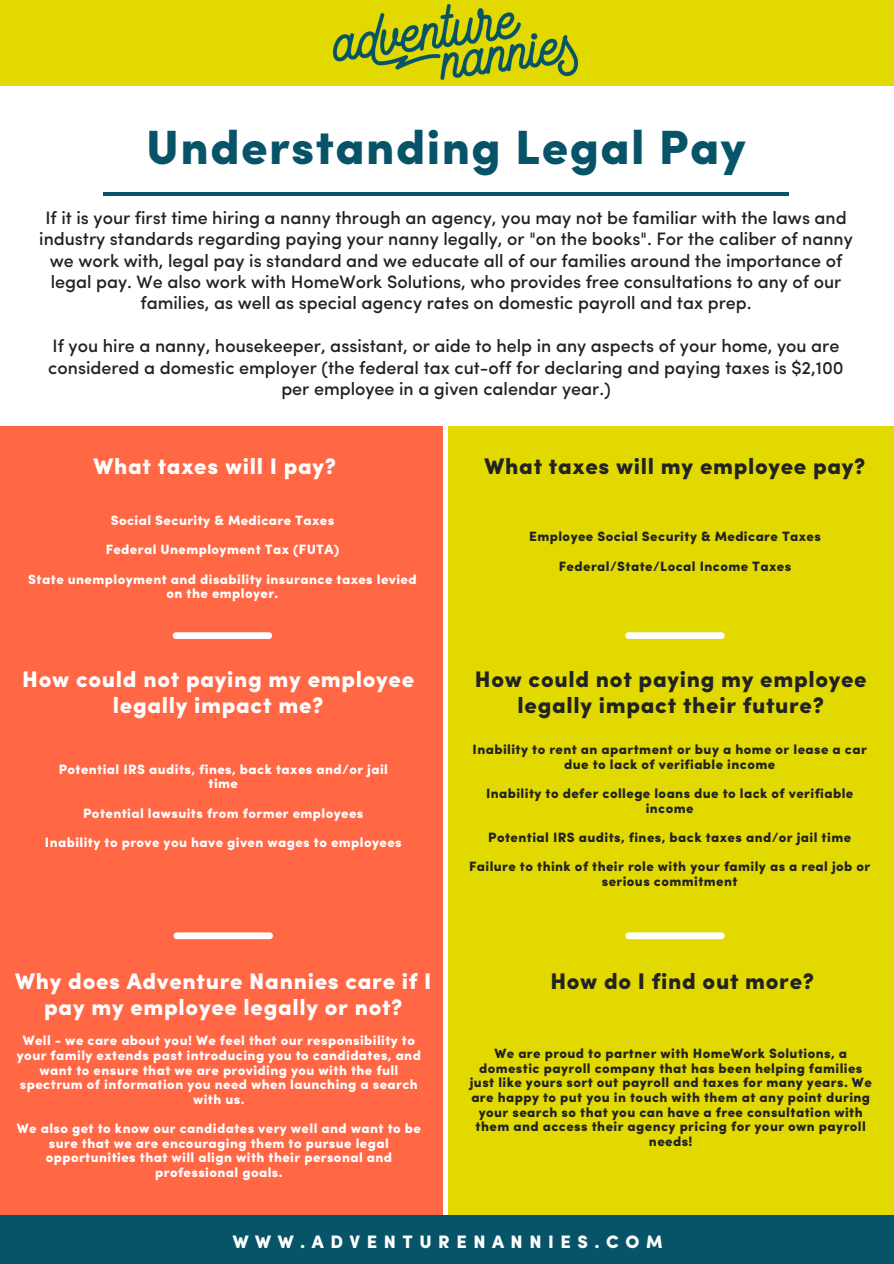
<style>
.page{position:relative;width:894px;height:1264px;background:#fff}
.page>*{position:absolute;margin:0;border:0;box-sizing:border-box;transform-origin:0 0}
.t1{font:900 48.15px "Sofia Pro";letter-spacing:.03em;color:#075468}
.t2{font:900 22.5px/26px "Sofia Pro";letter-spacing:.03em;color:#fff;text-align:center}
.t3{font:900 22.5px/26px "Sofia Pro";letter-spacing:.03em;color:#222;text-align:center}
.t4{font:500 18px/21.5px "Sofia Pro";color:#222;text-align:center}
.t5{font:900 18px "Sofia Pro";letter-spacing:.36em;color:#fff}
.t6{font:900 13.5px/14.7px "Sofia Pro";letter-spacing:.03em;color:#222;text-align:center}
.t7{font:900 13.5px/14.7px "Sofia Pro";letter-spacing:.03em;color:#fff;text-align:center}
</style>
<div class="page">
<div style="left:0;top:426px;width:442px;height:822px;background:#ff6745"></div>
<div style="left:448px;top:426px;width:445px;height:822px;background:#e1d900"></div>
<hr style="left:103px;top:193px;width:685px;height:3px;background:#075468">
<div style="left:0;top:0;width:893px;height:85px;background:#e1d900"></div>
<div style="left:0;top:1214px;width:893px;height:49px;background:#075468"></div>
<img style="left:333px;top:5px;width:244px;height:74px">
<div style="left:173px;top:632px;width:99px;height:7px;background:#fff;border-radius:3px"></div>
<div style="left:625px;top:632px;width:99px;height:7px;background:#fff;border-radius:3px"></div>
<div style="left:625px;top:932px;width:99px;height:7px;background:#fff;border-radius:3px"></div>
<div style="left:173px;top:932px;width:100px;height:7px;background:#fff;border-radius:3px"></div>
<p class="t1" style="left:146px;top:128px;width:601px">Understanding Legal Pay</p>
<p class="t4" style="left:39px;top:209px;width:814px">If it is your first time hiring a nanny through an agency, you may not be familiar with the laws and industry standards regarding paying your nanny legally, or "on the books". For the caliber of nanny we work with, legal pay is standard and we educate all of our families around the importance of legal pay. We also work with HomeWork Solutions, who provides free consultations to any of our families, as well as special agency rates on domestic payroll and tax prep.</p>
<p class="t4" style="left:48px;top:337px;width:796px">If you hire a nanny, housekeeper, assistant, or aide to help in any aspects of your home, you are considered a domestic employer (the federal tax cut-off for declaring and paying taxes is $2,100 per employee in a given calendar year.)</p>
<p class="t2" style="left:93px;top:455px;width:244px">What taxes will I pay?</p>
<p class="t7" style="left:111px;top:514px;width:225px">Social Security &amp; Medicare Taxes</p>
<p class="t7" style="left:106px;top:543px;width:235px">Federal Unemployment Tax (FUTA)</p>
<p class="t7" style="left:28px;top:572px;width:390px">State unemployment and disability insurance taxes levied on the employer.</p>
<p class="t2" style="left:22px;top:668px;width:393px">How could not paying my employee legally impact me?</p>
<p class="t7" style="left:59px;top:763px;width:331px">Potential IRS audits, fines, back taxes and/or jail time</p>
<p class="t7" style="left:83px;top:807px;width:282px">Potential lawsuits from former employees</p>
<p class="t7" style="left:45px;top:836px;width:358px">Inability to prove you have given wages to employees</p>
<p class="t3" style="left:484px;top:455px;width:382px">What taxes will my employee pay?</p>
<p class="t6" style="left:529px;top:530px;width:293px">Employee Social Security &amp; Medicare Taxes</p>
<p class="t6" style="left:558px;top:560px;width:234px">Federal/State/Local Income Taxes</p>
<p class="t3" style="left:474px;top:668px;width:393px">How could not paying my employee legally impact their future?</p>
<p class="t6" style="left:472px;top:743px;width:395px">Inability to rent an apartment or buy a home or lease a car due to lack of verifiable income</p>
<p class="t6" style="left:486px;top:787px;width:369px">Inability to defer college loans due to lack of verifiable income</p>
<p class="t6" style="left:488px;top:831px;width:364px">Potential IRS audits, fines, back taxes and/or jail time</p>
<p class="t6" style="left:469px;top:860px;width:402px">Failure to think of their role with your family as a real job or serious commitment</p>
<p class="t2" style="left:15px;top:970px;width:417px">Why does Adventure Nannies care if I pay my employee legally or not?</p>
<p class="t3" style="left:550px;top:970px;width:265px">How do I find out more?</p>
<p class="t7" style="left:17px;top:1034px;width:405px">Well - we care about you! We feel that our responsibility to your family extends past introducing you to candidates, and want to ensure that we are providing you with the full spectrum of information you need when launching a search with us.</p>
<p class="t7" style="left:17px;top:1122px;width:405px">We also get to know our candidates very well and want to be sure that we are encouraging them to pursue legal opportunities that will align with their personal and professional goals.</p>
<p class="t6" style="left:469px;top:1047px;width:403px">We are proud to partner with HomeWork Solutions, a domestic payroll company that has been helping families just like yours sort out payroll and taxes for many years. We are happy to put you in touch with them at any point during your search so that you can have a free consultation with them and access their agency pricing for your own payroll needs!</p>
<p class="t5" style="left:233px;top:1234px;width:431px">WWW.ADVENTURENANNIES.COM</p>
</div>
